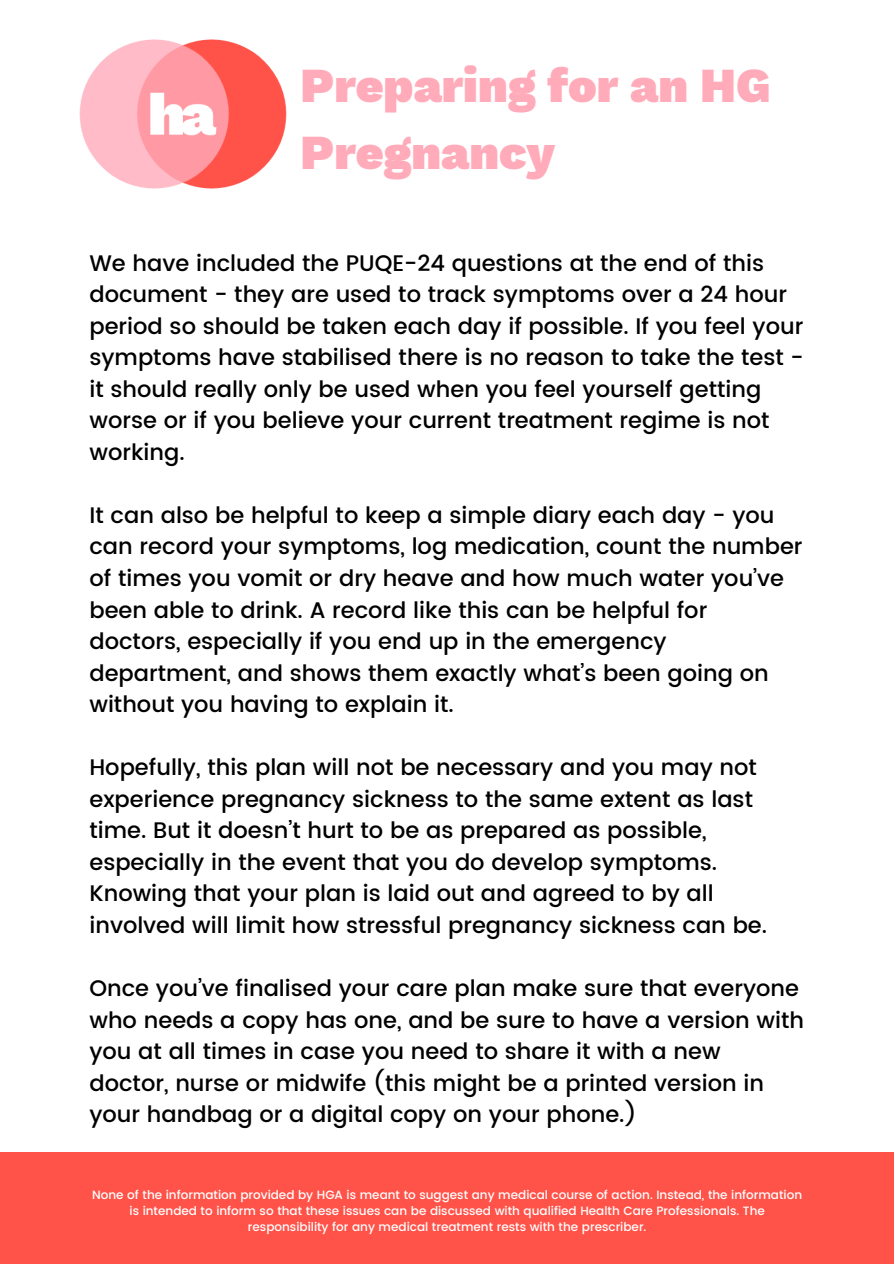
<style>
.page{position:relative;width:894px;height:1264px;background:#fff}
.page>*{position:absolute;margin:0;border:0;box-sizing:border-box;transform-origin:0 0}
.t1{font:900 48px/66.4px "Work Sans";color:#ffabba}
.t2{font:500 22.5px/31.5px "Poppins";color:#000}
.t3{font:500 12px/15.8px "Poppins";color:#fff;text-align:center}
</style>
<div class="page">
<div style="left:0;top:1152px;width:893px;height:111px;background:#ff5349"></div>
<img style="left:79px;top:39px;width:208px;height:150px">
<p class="t1" style="left:300px;top:53px;width:471px">Preparing for an HG<br>Pregnancy</p>
<p class="t2" style="left:89px;top:247px;width:715px">We have included the PUQE-24 questions at the end of this document - they are used to track symptoms over a 24 hour period so should be taken each day if possible. If you feel your symptoms have stabilised there is no reason to take the test - it should really only be used when you feel yourself getting worse or if you believe your current treatment regime is not working.</p>
<p class="t2" style="left:89px;top:499px;width:714px">It can also be helpful to keep a simple diary each day - you can record your symptoms, log medication, count the number of times you vomit or dry heave and how much water you’ve been able to drink. A record like this can be helpful for doctors, especially if you end up in the emergency department, and shows them exactly what’s been going on without you having to explain it.</p>
<p class="t2" style="left:89px;top:751px;width:679px">Hopefully, this plan will not be necessary and you may not experience pregnancy sickness to the same extent as last time. But it doesn’t hurt to be as prepared as possible, especially in the event that you do develop symptoms.<br>Knowing that your plan is laid out and agreed to by all involved will limit how stressful pregnancy sickness can be.</p>
<p class="t2" style="left:89px;top:972px;width:716px">Once you’ve finalised your care plan make sure that everyone who needs a copy has one, and be sure to have a version with you at all times in case you need to share it with a new doctor, nurse or midwife (this might be a printed version in your handbag or a digital copy on your phone.)</p>
<p class="t3" style="left:92px;top:1187px;width:711px">None of the information provided by HGA is meant to suggest any medical course of action. Instead, the information is intended to inform so that these issues can be discussed with qualified Health Care Professionals. The responsibility for any medical treatment rests with the prescriber.</p>
</div>
